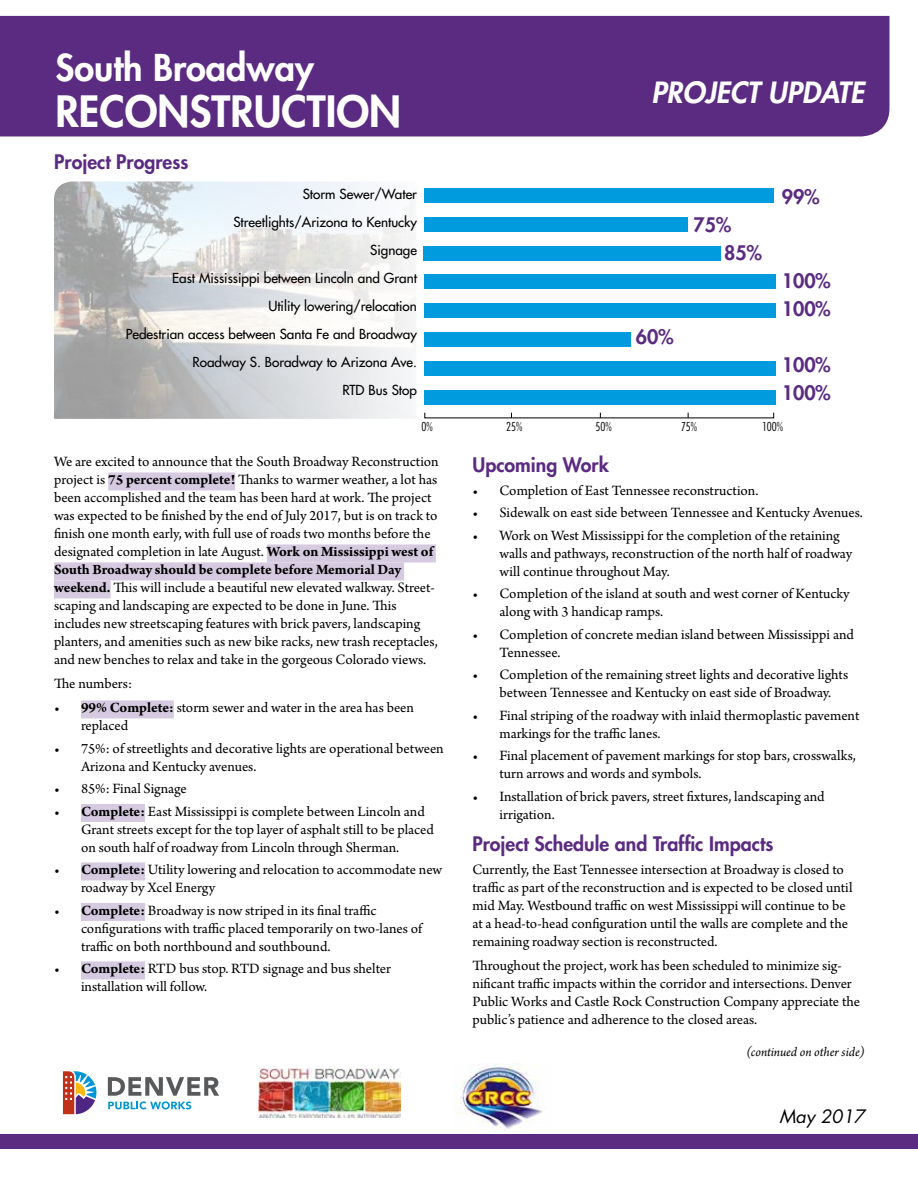
<style>
.page{position:relative;width:918px;height:1188px;background:#fff}
.page>*{position:absolute;margin:0;border:0;box-sizing:border-box;transform-origin:0 0}
.t1{font:800 42px "Futura Std";color:#fff}
.t2{font:800 36px "Futura Std";color:#fff}
.t3{font:italic 800 28.5px "Futura Std";color:#fff}
.t4{font:800 19.5px "Futura Std";color:#5b2b82}
.t5{font:italic 18px "Futura Std";color:#000}
.t6{font:15px/18px "Arno Pro";color:#000}
.t7{font:500 13.5px "Futura Std";color:#000}
.t8{font:italic 13.5px "Arno Pro";letter-spacing:-.005em;color:#000}
.t9{font:300 condensed 12px "Futura Std";color:#000}
.s1{font-weight:700}
</style>
<div class="page">
<img style="left:54px;top:182px;width:358px;height:237px">
<div style="left:108px;top:472px;width:127px;height:18px;background:#d6cae0"></div>
<div style="left:267px;top:544px;width:169px;height:18px;background:#d6cae0"></div>
<div style="left:54px;top:562px;width:350px;height:18px;background:#d6cae0"></div>
<div style="left:54px;top:580px;width:57px;height:18px;background:#d6cae0"></div>
<div style="left:81px;top:700px;width:93px;height:18px;background:#d6cae0"></div>
<div style="left:81px;top:804px;width:64px;height:18px;background:#d6cae0"></div>
<div style="left:81px;top:862px;width:64px;height:18px;background:#d6cae0"></div>
<div style="left:81px;top:903px;width:64px;height:18px;background:#d6cae0"></div>
<div style="left:81px;top:961px;width:64px;height:18px;background:#d6cae0"></div>
<img style="left:456px;top:1063px;width:87px;height:68px">
<svg style="left:63px;top:1071px;width:34px;height:43px"></svg>
<svg style="left:108px;top:1077px;width:111px;height:32px"></svg>
<div style="left:0;top:16px;width:890px;height:120px;background:#5b2b82"></div>
<div style="left:0;top:1134px;width:918px;height:15px;background:#5b2b82"></div>
<img style="left:258px;top:1068px;width:142px;height:50px">
<div style="left:424px;top:217px;width:264px;height:15px;background:#009bde"></div>
<div style="left:424px;top:188px;width:350px;height:15px;background:#009bde"></div>
<div style="left:424px;top:246px;width:297px;height:15px;background:#009bde"></div>
<div style="left:424px;top:274px;width:352px;height:16px;background:#009bde"></div>
<div style="left:424px;top:303px;width:352px;height:15px;background:#009bde"></div>
<div style="left:424px;top:332px;width:207px;height:15px;background:#009bde"></div>
<div style="left:424px;top:361px;width:352px;height:15px;background:#009bde"></div>
<div style="left:424px;top:390px;width:352px;height:15px;background:#009bde"></div>
<h2 class="t2" style="left:56px;top:45px;width:260px">South Broadway</h2>
<h1 class="t1" style="left:56px;top:85px;width:347px">RECONSTRUCTION</h1>
<h3 class="t4" style="left:54px;top:150px;width:136px">Project Progress</h3>
<h3 class="t3" style="left:652px;top:74px;width:214px">PROJECT UPDATE</h3>
<p class="t7" style="left:303px;top:185px;width:116px">Storm Sewer/Water</p>
<h3 class="t4" style="left:782px;top:184px;width:39px">99%</h3>
<p class="t7" style="left:233px;top:213px;width:185px">Streetlights/Arizona to Kentucky</p>
<h3 class="t4" style="left:694px;top:212px;width:39px">75%</h3>
<p class="t7" style="left:370px;top:241px;width:48px">Signage</p>
<h3 class="t4" style="left:724px;top:240px;width:39px">85%</h3>
<p class="t7" style="left:172px;top:269px;width:246px">East Mississippi between Lincoln and Grant</p>
<h3 class="t4" style="left:782px;top:268px;width:50px">100%</h3>
<p class="t7" style="left:268px;top:298px;width:150px">Utility lowering/relocation</p>
<h3 class="t4" style="left:782px;top:296px;width:50px">100%</h3>
<p class="t7" style="left:126px;top:326px;width:293px">Pedestrian access between Santa Fe and Broadway</p>
<h3 class="t4" style="left:636px;top:324px;width:39px">60%</h3>
<p class="t7" style="left:193px;top:354px;width:226px">Roadway S. Boradway to Arizona Ave.</p>
<h3 class="t4" style="left:782px;top:353px;width:50px">100%</h3>
<p class="t7" style="left:342px;top:382px;width:76px">RTD Bus Stop</p>
<h3 class="t4" style="left:782px;top:381px;width:50px">100%</h3>
<p class="t9" style="left:422px;top:420px;width:13px">0%</p>
<p class="t9" style="left:506px;top:420px;width:18px">25%</p>
<p class="t9" style="left:596px;top:420px;width:18px">50%</p>
<p class="t9" style="left:681px;top:420px;width:18px">75%</p>
<p class="t9" style="left:762px;top:420px;width:23px">100%</p>
<p class="t6" style="left:54px;top:454px;width:386px">We are excited to announce that the South Broadway Reconstruction project is <span class="s1">75 percent complete!</span> Thanks to warmer weather, a lot has been accomplished and the team has been hard at work. The project was expected to be finished by the end of July 2017, but is on track to finish one month early, with full use of roads two months before the designated completion in late August. <span class="s1">Work on Mississippi west of South Broadway should be complete before Memorial Day weekend.</span> This will include a beautiful new elevated walkway. Street&shy;scaping and landscaping are expected to be done in June. This includes new streetscaping features with brick pavers, landscaping planters, and amenities such as new bike racks, new trash receptacles, and new benches to relax and take in the gorgeous Colorado views.</p>
<p class="t6" style="left:54px;top:676px;width:80px">The numbers:</p>
<p class="t6" style="left:81px;top:700px;width:335px;text-indent:-27px">• <span class="s1">99% Complete:</span> storm sewer and water in the area has been replaced</p>
<p class="t6" style="left:81px;top:740px;width:364px;text-indent:-27px">• 75%: of streetlights and decorative lights are operational between<br>Arizona and Kentucky avenues.</p>
<p class="t6" style="left:54px;top:781px;width:134px">• 85%: Final Signage</p>
<p class="t6" style="left:81px;top:803px;width:354px;text-indent:-27px">• <span class="s1">Complete:</span> East Mississippi is complete between Lincoln and<br>Grant streets except for the top layer of asphalt still to be placed on south half of roadway from Lincoln through Sherman.</p>
<p class="t6" style="left:81px;top:862px;width:363px;text-indent:-27px">• <span class="s1">Complete:</span> Utility lowering and relocation to accommodate new roadway by Xcel Energy</p>
<p class="t6" style="left:81px;top:902px;width:343px;text-indent:-27px">• <span class="s1">Complete:</span> Broadway is now striped in its final traffic configurations with traffic placed temporarily on two-lanes of traffic on both northbound and southbound.</p>
<p class="t6" style="left:81px;top:961px;width:311px;text-indent:-27px">• <span class="s1">Complete:</span> RTD bus stop. RTD signage and bus shelter installation will follow.</p>
<h3 class="t4" style="left:472px;top:453px;width:138px">Upcoming Work</h3>
<p class="t6" style="left:472px;top:482px;width:288px">• Completion of East Tennessee reconstruction.</p>
<p class="t6" style="left:472px;top:505px;width:392px">• Sidewalk on east side between Tennessee and Kentucky Avenues.</p>
<p class="t6" style="left:500px;top:527px;width:354px;text-indent:-27px">• Work on West Mississippi for the completion of the retaining walls and pathways, reconstruction of the north half of roadway will continue throughout May.</p>
<p class="t6" style="left:500px;top:586px;width:352px;text-indent:-27px">• Completion of the island at south and west corner of Kentucky along with 3 handicap ramps.</p>
<p class="t6" style="left:500px;top:626px;width:356px;text-indent:-27px">• Completion of concrete median island between Mississippi and<br>Tennessee.</p>
<p class="t6" style="left:500px;top:667px;width:350px;text-indent:-27px">• Completion of the remaining street lights and decorative lights between Tennessee and Kentucky on east side of Broadway.</p>
<p class="t6" style="left:500px;top:707px;width:361px;text-indent:-27px">• Final striping of the roadway with inlaid thermoplastic pavement markings for the traffic lanes.</p>
<p class="t6" style="left:500px;top:748px;width:358px;text-indent:-27px">• Final placement of pavement markings for stop bars, crosswalks, turn arrows and words and symbols.</p>
<p class="t6" style="left:500px;top:788px;width:327px;text-indent:-27px">• Installation of brick pavers, street fixtures, landscaping and irrigation.</p>
<h3 class="t4" style="left:472px;top:832px;width:302px">Project Schedule and Traffic Impacts</h3>
<p class="t6" style="left:472px;top:861px;width:382px">Currently, the East Tennessee intersection at Broadway is closed to traffic as part of the reconstruction and is expected to be closed until mid May. Westbound traffic on west Mississippi will continue to be at a head-to-head configuration until the walls are complete and the remaining roadway section is reconstructed.</p>
<p class="t6" style="left:472px;top:957px;width:389px">Throughout the project, work has been scheduled to minimize sig&shy;nificant traffic impacts within the corridor and intersections. Denver Public Works and Castle Rock Construction Company appreciate the public’s patience and adherence to the closed areas.</p>
<p class="t8" style="left:747px;top:1044px;width:120px">(continued on other side)</p>
<p class="t5" style="left:780px;top:1105px;width:87px">May 2017</p>
</div>
